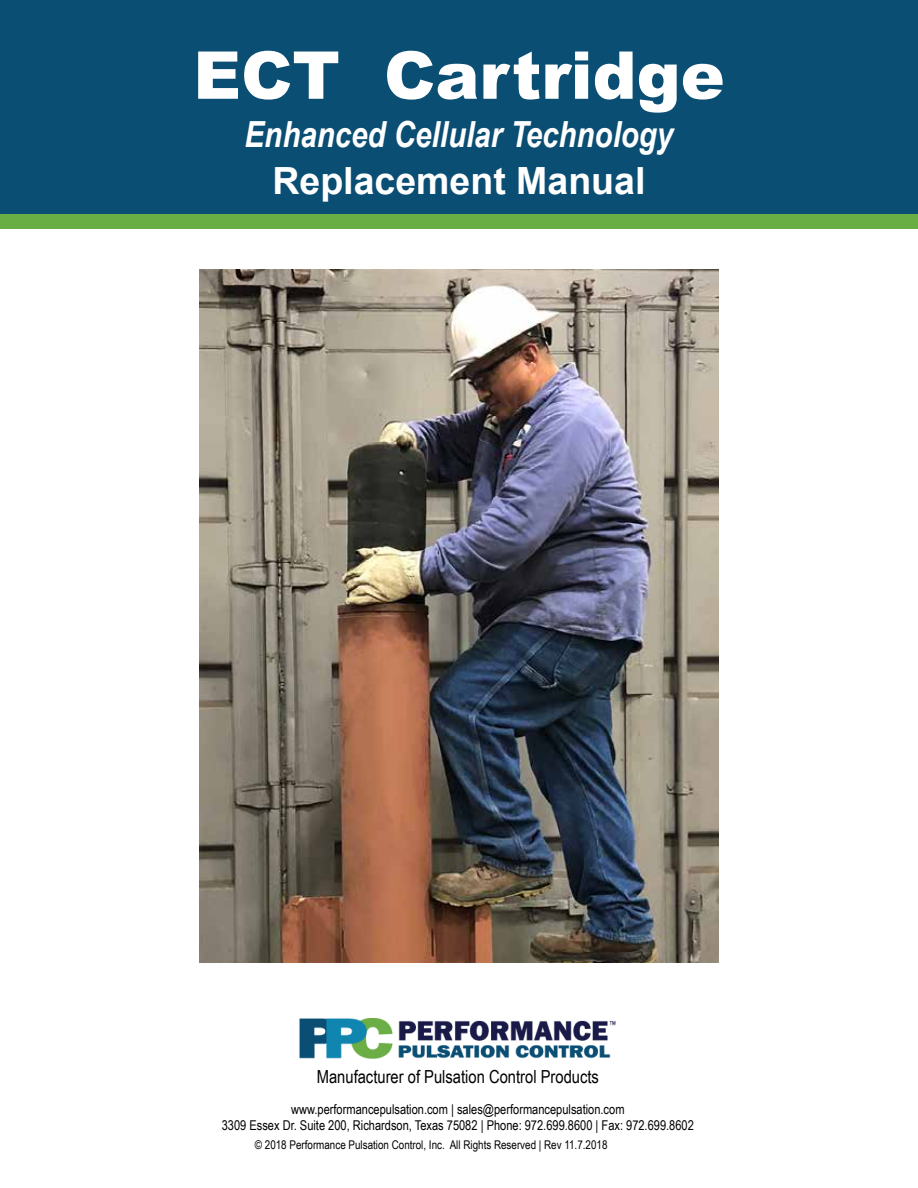
<style>
.page{position:relative;width:918px;height:1188px;background:#fff}
.page>*{position:absolute;margin:0;border:0;box-sizing:border-box;transform-origin:0 0}
.t1{font:900 66px "Arial";color:#fff}
.t2{font:700 37.5px "Arial";color:#fff}
.t3{font:italic 700 36px "Arial Narrow";color:#fff}
.t4{font:18px "Arial Narrow";color:#000}
.t5{font:13.5px/16.2px "Arial Narrow";color:#000;text-align:center}
.t6{font:12px "Arial Narrow";color:#000}
</style>
<div class="page">
<div style="left:0;top:0;width:918px;height:214px;background:#0b4e73"></div>
<div style="left:0;top:214px;width:918px;height:15px;background:#69ae45"></div>
<img style="left:300px;top:1018px;width:316px;height:40px">
<img style="left:200px;top:270px;width:518px;height:692px">
<h1 class="t1" style="left:193px;top:27px;width:533px">ECT Cartridge</h1>
<h3 class="t3" style="left:245px;top:108px;width:430px">Enhanced Cellular Technology</h3>
<h2 class="t2" style="left:272px;top:154px;width:375px">Replacement Manual</h2>
<h3 class="t4" style="left:317px;top:1064px;width:284px">Manufacturer of Pulsation Control Products</h3>
<p class="t5" style="left:222px;top:1101px;width:474px">www.performancepulsation.com | sales@performancepulsation.com<br>3309 Essex Dr. Suite 200, Richardson, Texas 75082 | Phone: 972.699.8600 | Fax: 972.699.8602</p>
<p class="t6" style="left:255px;top:1136px;width:354px">© 2018 Performance Pulsation Control, Inc. All Rights Reserved | Rev 11.7.2018</p>
</div>
